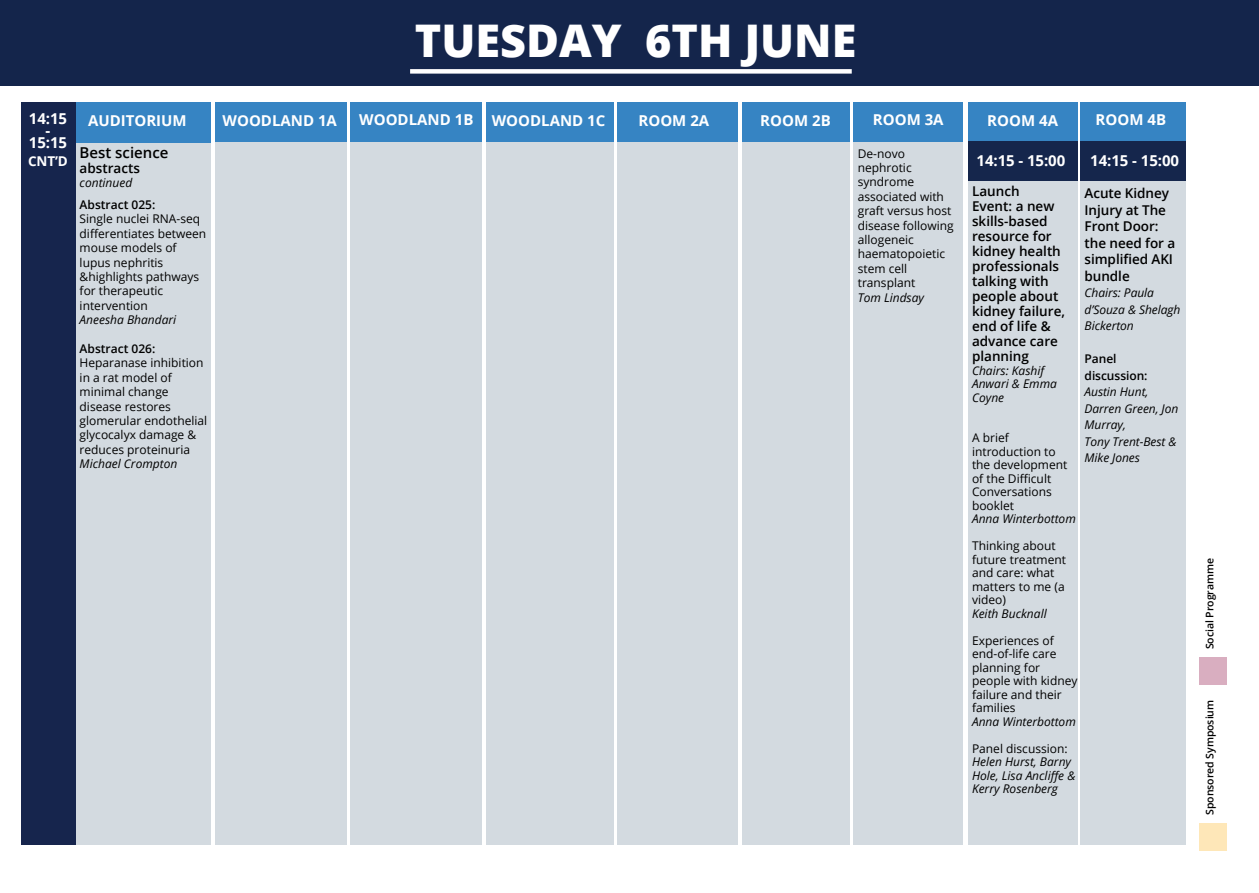
<style>
.page{position:relative;width:1259px;height:893px;background:#fff}
.page>*{position:absolute;margin:0;border:0;box-sizing:border-box;transform-origin:0 0}
.Main_heading{font:800 45px "Open Sans";color:#fff}
.t1{font:700 15px/12px "Open Sans";color:#fff;text-align:center}
.t2{font:600 15px "Open Sans";color:#000}
.Session_title{font:600 13.5px/15px "Open Sans";color:#000}
.t3{font:700 13.5px "Open Sans";color:#fff}
.Talk_title{font:12px/14.4px "Open Sans";color:#000}
.Speaker{font:italic 12px/13.5px "Open Sans";color:#000}
.Talk_title-2{font:600 12px "Open Sans";color:#000}
.Session_title-2{font:italic 12px/16.5px "Open Sans";letter-spacing:-.005em;color:#000}
.Speaker-2{font:600 12px/16.5px "Open Sans";letter-spacing:-.005em;color:#000}
.t4{font:600 10.5px "Open Sans";letter-spacing:-.005em;color:#000}
</style>
<div class="page">
<div style="left:1199px;top:823px;width:27px;height:27px;background:#fee7b8"></div>
<div style="left:1199px;top:657px;width:27px;height:28px;background:#d9aec0"></div>
<div style="left:486px;top:114px;width:127px;height:731px;background:#d3dae0"></div>
<div style="left:350px;top:114px;width:132px;height:731px;background:#d3dae0"></div>
<div style="left:215px;top:115px;width:131px;height:730px;background:#d3dae0"></div>
<div style="left:486px;top:102px;width:127px;height:39px;background:#3684c3"></div>
<div style="left:350px;top:102px;width:132px;height:39px;background:#3684c3"></div>
<div style="left:215px;top:102px;width:131px;height:39px;background:#3684c3"></div>
<div style="left:21px;top:102px;width:55px;height:743px;background:#16254d"></div>
<div style="left:76px;top:102px;width:134px;height:43px;background:#3684c3"></div>
<div style="left:76px;top:143px;width:134px;height:701px;background:#d3dae0"></div>
<div style="left:0;top:0;width:1259px;height:85px;background:#14254b"></div>
<div style="left:410px;top:69px;width:441px;height:5px;background:#fff"></div>
<div style="left:617px;top:113px;width:120px;height:732px;background:#d3dae0"></div>
<div style="left:741px;top:113px;width:108px;height:732px;background:#d3dae0"></div>
<div style="left:853px;top:113px;width:110px;height:731px;background:#d3dae0"></div>
<div style="left:968px;top:112px;width:109px;height:732px;background:#d3dae0"></div>
<div style="left:1080px;top:112px;width:106px;height:732px;background:#d3dae0"></div>
<div style="left:741px;top:102px;width:108px;height:39px;background:#3684c3"></div>
<div style="left:853px;top:102px;width:110px;height:39px;background:#3684c3"></div>
<div style="left:968px;top:102px;width:109px;height:39px;background:#3684c3"></div>
<div style="left:1080px;top:102px;width:106px;height:39px;background:#3684c3"></div>
<div style="left:617px;top:102px;width:120px;height:39px;background:#3684c3"></div>
<div style="left:968px;top:141px;width:109px;height:40px;background:#15264c"></div>
<div style="left:1080px;top:141px;width:106px;height:40px;background:#15264c"></div>
<p class="Main_heading" style="left:415px;top:6px;width:443px">TUESDAY 6TH JUNE</p>
<p class="t1" style="left:29px;top:112px;width:40px">14:15 -<br>15:15</p>
<p class="t3" style="left:28px;top:152px;width:41px">CNT’D</p>
<p class="t1" style="left:88px;top:114px;width:100px">AUDITORIUM</p>
<p class="t1" style="left:222px;top:114px;width:116px">WOODLAND 1A</p>
<p class="t1" style="left:359px;top:114px;width:116px">WOODLAND 1B</p>
<p class="t1" style="left:492px;top:114px;width:115px">WOODLAND 1C</p>
<p class="t2" style="left:80px;top:142px;width:90px">Best science</p>
<p class="Session_title" style="left:80px;top:160px;width:62px">abstracts</p>
<p class="Speaker" style="left:80px;top:176px;width:54px">continued</p>
<p class="Talk_title-2" style="left:80px;top:196px;width:77px">Abstract 025:</p>
<p class="Talk_title" style="left:80px;top:211px;width:128px">Single nuclei RNA-seq differentiates between mouse models of lupus nephritis &amp;highlights pathways for therapeutic intervention</p>
<p class="Speaker" style="left:80px;top:313px;width:98px">Aneesha Bhandari</p>
<p class="Talk_title-2" style="left:80px;top:340px;width:77px">Abstract 026:</p>
<p class="Talk_title" style="left:80px;top:355px;width:129px">Heparanase inhibition in a rat model of minimal change disease restores glomerular endothelial glycocalyx damage &amp; reduces proteinuria</p>
<p class="Speaker" style="left:80px;top:457px;width:99px">Michael Crompton</p>
<p class="t1" style="left:638px;top:114px;width:72px">ROOM 2A</p>
<p class="t1" style="left:760px;top:114px;width:72px">ROOM 2B</p>
<p class="t1" style="left:873px;top:114px;width:72px">ROOM 3A</p>
<p class="t1" style="left:987px;top:114px;width:72px">ROOM 4A</p>
<p class="t1" style="left:1095px;top:114px;width:72px">ROOM 4B</p>
<p class="Talk_title" style="left:857px;top:146px;width:98px">De-novo nephrotic syndrome associated with graft versus host disease following allogeneic haematopoietic stem cell transplant</p>
<p class="Speaker" style="left:857px;top:290px;width:68px">Tom Lindsay</p>
<p class="t1" style="left:976px;top:154px;width:90px">14:15 - 15:00</p>
<p class="t1" style="left:1090px;top:154px;width:90px">14:15 - 15:00</p>
<p class="Session_title" style="left:1084px;top:185px;width:92px;line-height:16.5px">Acute Kidney<br>Injury at The<br>Front Door: the need for a simplified AKI bundle</p>
<p class="Speaker" style="left:1084px;top:284px;width:97px;line-height:16.5px">Chairs: Paula d’Souza &amp; Shelagh<br>Bickerton</p>
<p class="Speaker-2" style="left:1084px;top:350px;width:64px">Panel discussion:</p>
<p class="Speaker" style="left:1084px;top:383px;width:95px;line-height:16.5px">Austin Hunt,<br>Darren Green, Jon<br>Murray,</p>
<p class="Session_title-2" style="left:1084px;top:433px;width:93px">Tony Trent-Best &amp;<br>Mike Jones</p>
<p class="Session_title" style="left:972px;top:184px;width:95px">Launch<br>Event: a new skills-based resource for kidney health professionals talking with people about kidney failure, end of life &amp; advance care planning</p>
<p class="Speaker" style="left:972px;top:363px;width:86px">Chairs: Kashif<br>Anwari &amp; Emma<br>Coyne</p>
<p class="Talk_title" style="left:972px;top:431px;width:97px;line-height:13.5px">A brief introduction to the development of the Difficult<br>Conversations booklet</p>
<p class="Speaker" style="left:972px;top:512px;width:105px">Anna Winterbottom</p>
<p class="Talk_title" style="left:972px;top:539px;width:96px;line-height:13.5px">Thinking about future treatment and care: what matters to me (a video)</p>
<p class="Speaker" style="left:972px;top:606px;width:76px">Keith Bucknall</p>
<p class="Talk_title" style="left:972px;top:633px;width:107px;line-height:13.5px">Experiences of end-of-life care planning for people with kidney failure and their families</p>
<p class="Speaker" style="left:972px;top:714px;width:105px">Anna Winterbottom</p>
<p class="Talk_title" style="left:972px;top:741px;width:97px">Panel discussion:</p>
<p class="Speaker" style="left:972px;top:755px;width:105px">Helen Hurst, Barny<br>Hole, Lisa Ancliffe &amp;<br>Kerry Rosenberg</p>
<p class="t4" style="left:1202px;top:649px;width:93px;rotate:-90deg">Social Programme</p>
<p class="t4" style="left:1202px;top:815px;width:116px;rotate:-90deg">Sponsored Symposium</p>
</div>
